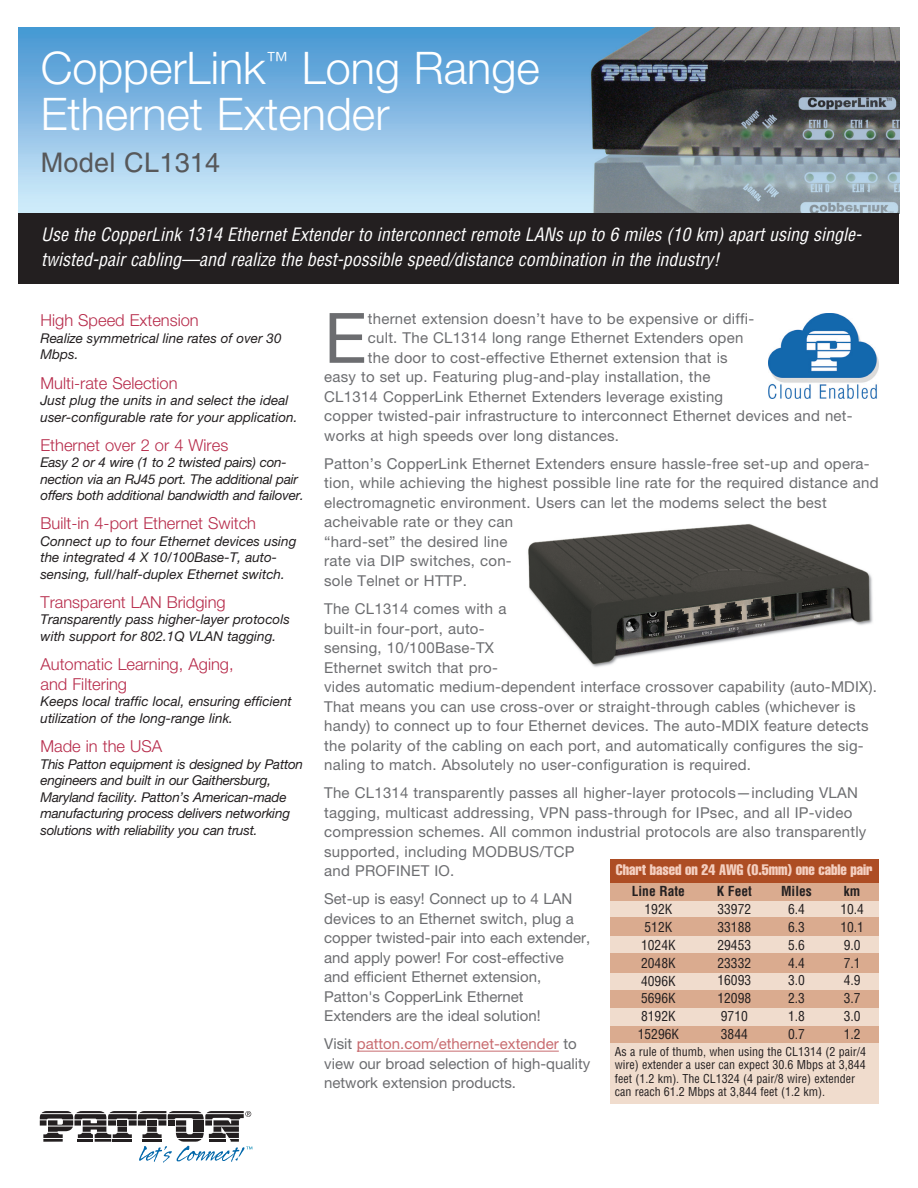
<style>
.page{position:relative;width:918px;height:1188px;background:#fff}
.page>*{position:absolute;margin:0;border:0;box-sizing:border-box;transform-origin:0 0}
.t1{font:69.6px "Helvetica Neue LT Std";color:#6c6d70}
.t2{font:300 45px/46.5px "Helvetica Neue LT Std";color:#fff}
.t3{font:27px "Helvetica LT Std";letter-spacing:.01em;color:#57585a}
.t4{font:italic condensed 18px/25.5px "Helvetica LT Std";color:#fff}
.t5{font:300 16.5px/19.8px "Helvetica Neue LT Std";color:#b72c4b}
.t6{font:15px/19.5px "Helvetica Neue LT Std";letter-spacing:.015em;color:#6c6d70}
.t7{font:15px "Helvetica LT Std Comp";letter-spacing:-.005em;color:#f4cfc0}
.t8{font:italic 13.5px/16.5px "Helvetica Neue LT Std";color:#231f20}
.t9{font:condensed 13.5px/17.9px "Helvetica LT Std";color:#231f20}
.t10{font:700 condensed 13.5px "Helvetica LT Std";color:#231f20}
.t11{font:condensed 12px/13.5px "Helvetica LT Std";color:#231f20}
.s1{color:#c86c70}
</style>
<div class="page">
<hr style="left:357px;top:1051px;width:202px;height:1px;background:#c86c70">
<svg style="left:40px;top:1111px;width:212px;height:52px"></svg>
<img style="left:19px;top:27px;width:880px;height:186px">
<div style="left:19px;top:213px;width:880px;height:71px;background:#231f20"></div>
<div style="left:610px;top:883px;width:269px;height:211px;background:#daab8f"></div>
<div style="left:610px;top:901px;width:269px;height:15px;background:#f0dccd"></div>
<div style="left:610px;top:936px;width:269px;height:17px;background:#f0dccd"></div>
<div style="left:610px;top:973px;width:269px;height:17px;background:#f0dccd"></div>
<div style="left:610px;top:1008px;width:269px;height:17px;background:#f0dccd"></div>
<div style="left:610px;top:1043px;width:269px;height:61px;background:#f0dccd"></div>
<div style="left:610px;top:859px;width:269px;height:24px;background:#ad4d24"></div>
<img style="left:768px;top:313px;width:110px;height:86px">
<img style="left:528px;top:524px;width:345px;height:143px">
<h2 class="t2" style="left:41px;top:49px;width:501px">CopperLink<sup>™</sup> Long Range<br>Ethernet Extender</h2>
<h3 class="t3" style="left:41px;top:152px;width:181px">Model CL1314</h3>
<p class="t4" style="left:41px;top:223px;width:822px">Use the CopperLink 1314 Ethernet Extender to interconnect remote LANs up to 6 miles (10 km) apart using single&shy;twisted-pair cabling—and realize the best-possible speed/distance combination in the industry!</p>
<p class="t5" style="left:40px;top:312px;width:160px">High Speed Extension</p>
<p class="t8" style="left:40px;top:331px;width:243px">Realize symmetrical line rates of over 30<br>Mbps.</p>
<p class="t5" style="left:40px;top:374px;width:139px">Multi-rate Selection</p>
<p class="t8" style="left:40px;top:393px;width:259px">Just plug the units in and select the ideal user-configurable rate for your application.</p>
<p class="t5" style="left:40px;top:437px;width:189px">Ethernet over 2 or 4 Wires</p>
<p class="t8" style="left:40px;top:455px;width:265px">Easy 2 or 4 wire (1 to 2 twisted pairs) con&shy;nection via an RJ45 port. The additional pair offers both additional bandwidth and failover.</p>
<p class="t5" style="left:40px;top:515px;width:217px">Built-in 4-port Ethernet Switch</p>
<p class="t8" style="left:40px;top:534px;width:258px">Connect up to four Ethernet devices using the integrated 4 X 10/100Base-T, auto&shy;sensing, full/half-duplex Ethernet switch.</p>
<p class="t5" style="left:40px;top:594px;width:187px">Transparent LAN Bridging</p>
<p class="t8" style="left:40px;top:613px;width:251px">Transparently pass higher-layer protocols with support for 802.1Q VLAN tagging.</p>
<p class="t5" style="left:40px;top:656px;width:195px">Automatic Learning, Aging, and Filtering</p>
<p class="t8" style="left:40px;top:695px;width:253px">Keeps local traffic local, ensuring efficient utilization of the long-range link.</p>
<p class="t5" style="left:40px;top:738px;width:123px">Made in the USA</p>
<p class="t8" style="left:40px;top:757px;width:264px">This Patton equipment is designed by Patton engineers and built in our Gaithersburg, Maryland facility. Patton’s American-made manufacturing process delivers networking solutions with reliability you can trust.</p>
<h1 class="t1" style="left:324px;top:313px;width:44px">E</h1>
<p class="t6" style="left:368px;top:310px;width:388px">thernet extension doesn’t have to be expensive or diffi-</p>
<p class="t6" style="left:368px;top:330px;width:377px">cult. The CL1314 long range Ethernet Extenders open</p>
<p class="t6" style="left:368px;top:349px;width:361px">the door to cost-effective Ethernet extension that is</p>
<p class="t6" style="left:324px;top:369px;width:388px">easy to set up. Featuring plug-and-play installation, the</p>
<p class="t6" style="left:324px;top:388px;width:401px">CL1314 CopperLink Ethernet Extenders leverage existing</p>
<p class="t6" style="left:324px;top:408px;width:530px">copper twisted-pair infrastructure to interconnect Ethernet devices and net-</p>
<p class="t6" style="left:324px;top:427px;width:296px">works at high speeds over long distances.</p>
<p class="t6" style="left:324px;top:455px;width:556px">Patton’s CopperLink Ethernet Extenders ensure hassle-free set-up and opera&shy;tion, while achieving the highest possible line rate for the required distance and electromagnetic environment. Users can let the modems select the best acheivable rate or they can<br>“hard-set” the desired line<br>rate via DIP switches, con-<br>sole Telnet or HTTP.</p>
<p class="t6" style="left:324px;top:601px;width:554px">The CL1314 comes with a<br>built-in four-port, auto-<br>sensing, 10/100Base-TX<br>Ethernet switch that pro-<br>vides automatic medium-dependent interface crossover capability (auto-MDIX).<br>That means you can use cross-over or straight-through cables (whichever is handy) to connect up to four Ethernet devices. The auto-MDIX feature detects the polarity of the cabling on each port, and automatically configures the sig&shy;naling to match. Absolutely no user-configuration is required.</p>
<p class="t6" style="left:324px;top:785px;width:544px">The CL1314 transparently passes all higher-layer protocols—including VLAN tagging, multicast addressing, VPN pass-through for IPsec, and all IP-video compression schemes. All common industrial protocols are also transparently supported, including MODBUS/TCP<br>and PROFINET IO.</p>
<p class="t6" style="left:324px;top:891px;width:268px">Set-up is easy! Connect up to 4 LAN devices to an Ethernet switch, plug a copper twisted-pair into each extender, and apply power! For cost-effective and efficient Ethernet extension, Patton's CopperLink Ethernet Extenders are the ideal solution!</p>
<p class="t6" style="left:324px;top:1036px;width:268px">Visit <span class="s1">patton.com/ethernet-extender</span> to view our broad selection of high-quality network extension products.</p>
<p class="t7" style="left:616px;top:861px;width:258px">Chart based on 24 AWG (0.5mm) one cable pair</p>
<p class="t10" style="left:632px;top:884px;width:55px">Line Rate</p>
<p class="t9" style="left:638px;top:901px;width:43px;text-align:center">192K<br>512K<br>1024K<br>2048K<br>4096K<br>5696K<br>8192K<br>15296K</p>
<p class="t11" style="left:615px;top:1046px;width:253px">As a rule of thumb, when using the CL1314 (2 pair/4 wire) extender a user can expect 30.6 Mbps at 3,844 feet (1.2 km). The CL1324 (4 pair/8 wire) extender can reach 61.2 Mbps at 3,844 feet (1.2 km).</p>
<p class="t10" style="left:781px;top:884px;width:32px">Miles</p>
<p class="t9" style="left:788px;top:902px;width:18px;text-align:justify">6.4<br>6.3<br>5.6<br>4.4<br>3.0<br>2.3<br>1.8<br>0.7</p>
<p class="t10" style="left:844px;top:884px;width:18px">km</p>
<p class="t9" style="left:840px;top:902px;width:25px">10.4<br>10.1<br>9.0<br>7.1<br>4.9<br>3.7<br>3.0<br>1.2</p>
<p class="t10" style="left:717px;top:884px;width:37px">K Feet</p>
<p class="t9" style="left:717px;top:902px;width:35px">33972<br>33188<br>29453<br>23332<br>16093<br>12098<br>9710<br>3844</p>
</div>
